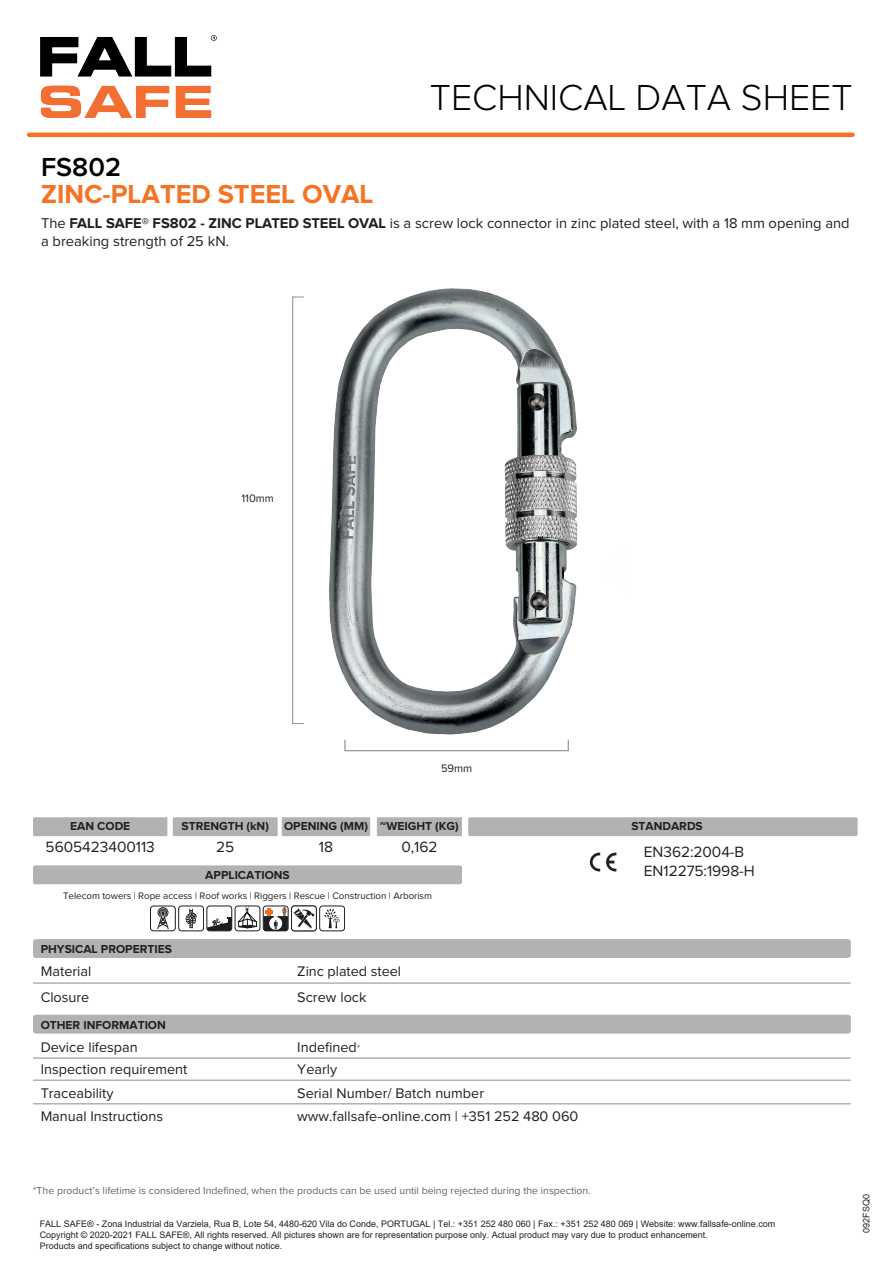
<style>
.page{position:relative;width:893px;height:1263px;background:#fff}
.page>*{position:absolute;margin:0;border:0;box-sizing:border-box;transform-origin:0 0}
.t1{font:300 37.5px "Proxima Nova";color:#000001}
.t2{font:700 27px "Proxima Nova";color:#f47325}
.t3{font:600 27px "Proxima Nova";color:#000001}
.t4{font:15.45px/18.6px "Proxima Nova";letter-spacing:-.005em;color:#231f20}
.t5{font:14.7px/17.7px "Proxima Nova";color:#231f20}
.t6{font:14.4px/26px "Proxima Nova";color:#231f20}
.t7{font:700 12px "Proxima Nova";color:#231f20}
.t8{font:11.25px "Proxima Nova";letter-spacing:-.005em;color:#231f20}
.t9{font:10.5px "Proxima Nova";color:#636366}
.t10{font:9.75px "Proxima Nova";letter-spacing:-.005em;color:#231f20}
.t11{font:9px/10.8px "Arial";color:#231f20}
.s1{font-weight:700}
.s2{font-size:10.5px;color:#636366}
</style>
<div class="page">
<img style="left:329px;top:288px;width:249px;height:464px">
<hr style="left:29px;top:133px;width:823px;height:4px;background:#f47325">
<img style="left:41px;top:35px;width:175px;height:83px">
<div style="left:33px;top:939px;width:818px;height:19px;background:#b1b3b3"></div>
<div style="left:33px;top:1015px;width:818px;height:18px;background:#b1b3b3"></div>
<hr style="left:33px;top:1103px;width:818px;height:1px;background:#b1b3b3">
<hr style="left:33px;top:1057px;width:818px;height:2px;background:#b1b3b3">
<hr style="left:33px;top:1079px;width:818px;height:2px;background:#b1b3b3">
<hr style="left:33px;top:982px;width:818px;height:2px;background:#b1b3b3">
<div style="left:33px;top:817px;width:134px;height:19px;background:#b1b3b3"></div>
<div style="left:377px;top:817px;width:85px;height:19px;background:#b1b3b3"></div>
<div style="left:33px;top:865px;width:429px;height:19px;background:#b1b3b3;border-radius:2px"></div>
<div style="left:468px;top:817px;width:390px;height:19px;background:#b1b3b3;border-radius:2px"></div>
<svg style="left:173px;top:817px;width:197px;height:19px;background:#b3b5b5"></svg>
<svg style="left:590px;top:853px;width:10px;height:18px"></svg>
<svg style="left:606px;top:853px;width:10px;height:18px"></svg>
<div style="left:319px;top:905px;width:26px;height:26px;border:1px solid #1b1f22;border-radius:3px"></div>
<svg style="left:324px;top:908px;width:16px;height:20px"></svg>
<div style="left:291px;top:905px;width:26px;height:26px;border:1px solid #1b1f22;border-radius:3px"></div>
<svg style="left:294px;top:908px;width:20px;height:21px"></svg>
<div style="left:263px;top:905px;width:26px;height:26px;border:1px solid #1b1f22;border-radius:3px"></div>
<div style="left:235px;top:905px;width:25px;height:26px;border:1px solid #1b1f22;border-radius:3px"></div>
<svg style="left:238px;top:906px;width:50px;height:25px"></svg>
<div style="left:206px;top:905px;width:26px;height:26px;border:1px solid #1b1f22;border-radius:3px"></div>
<svg style="left:207px;top:917px;width:25px;height:14px"></svg>
<div style="left:178px;top:905px;width:26px;height:26px;border:1px solid #1b1f22;border-radius:3px"></div>
<svg style="left:185px;top:908px;width:12px;height:20px"></svg>
<div style="left:150px;top:906px;width:26px;height:25px;border:1px solid #1b1f22;border-radius:3px"></div>
<div style="left:158px;top:907px;width:10px;height:11px;border:1px solid #231f20;border-radius:50%"></div>
<svg style="left:156px;top:908px;width:13px;height:22px"></svg>
<div style="left:344px;top:739px;width:225px;height:12px;border:1px solid #97989c"></div>
<svg style="left:292px;top:296px;width:12px;height:429px"></svg>
<h1 class="t1" style="left:430px;top:81px;width:424px">TECHNICAL DATA SHEET</h1>
<h2 class="t3" style="left:41px;top:155px;width:82px">FS802</h2>
<h2 class="t2" style="left:41px;top:182px;width:334px">ZINC-PLATED STEEL OVAL</h2>
<h3 class="t5" style="left:41px;top:215px;width:810px">The <span class="s1">FALL SAFE® FS802 - ZINC PLATED STEEL OVAL</span> is a screw lock connector in zinc plated steel, with a 18 mm opening and a breaking strength of 25 kN.</h3>
<p class="t8" style="left:242px;top:494px;width:34px">110mm</p>
<p class="t8" style="left:441px;top:763px;width:33px">59mm</p>
<h3 class="t7" style="left:70px;top:821px;width:62px">EAN CODE</h3>
<h3 class="t7" style="left:181px;top:821px;width:89px">STRENGTH (kN)</h3>
<h3 class="t7" style="left:284px;top:821px;width:176px">OPENING (MM) ~WEIGHT (KG)</h3>
<h3 class="t7" style="left:631px;top:821px;width:73px">STANDARDS</h3>
<h3 class="t4" style="left:46px;top:839px;width:111px">5605423400113</h3>
<h3 class="t4" style="left:216px;top:839px;width:20px">25</h3>
<h3 class="t4" style="left:401px;top:839px;width:38px">0,162</h3>
<h3 class="t4" style="left:644px;top:843px;width:112px">EN362:2004-B<br>EN12275:1998-H</h3>
<p class="t10" style="left:63px;top:891px;width:370px">Telecom towers | Rope access | Roof works | Riggers | Rescue | Construction | Arborism</p>
<h3 class="t4" style="left:319px;top:839px;width:16px">18</h3>
<h3 class="t7" style="left:205px;top:870px;width:86px">APPLICATIONS</h3>
<h3 class="t7" style="left:41px;top:943px;width:133px">PHYSICAL PROPERTIES</h3>
<h3 class="t6" style="left:41px;top:959px;width:52px">Material<br>Closure</h3>
<h3 class="t6" style="left:297px;top:959px;width:105px">Zinc plated steel<br>Screw lock</h3>
<h3 class="t7" style="left:41px;top:1019px;width:127px">OTHER INFORMATION</h3>
<h3 class="t6" style="left:41px;top:1035px;width:99px">Device lifespan</h3>
<h3 class="t6" style="left:297px;top:1035px;width:65px">Indefined<span class="s2">*</span></h3>
<h3 class="t6" style="left:41px;top:1057px;width:148px">Inspection requirement</h3>
<h3 class="t6" style="left:297px;top:1057px;width:41px">Yearly</h3>
<h3 class="t6" style="left:41px;top:1081px;width:74px">Traceability</h3>
<h3 class="t6" style="left:297px;top:1081px;width:188px">Serial Number/ Batch number</h3>
<h3 class="t6" style="left:41px;top:1104px;width:124px">Manual Instructions</h3>
<h3 class="t6" style="left:297px;top:1104px;width:283px">www.fallsafe-online.com | +351 252 480 060</h3>
<p class="t9" style="left:33px;top:1185px;width:559px">*The product’s lifetime is considered Indefined, when the products can be used until being rejected during the inspection.</p>
<p class="t11" style="left:40px;top:1218px;width:737px">FALL SAFE® - Zona Industrial da Varziela, Rua B, Lote 54, 4480-620 Vila do Conde, PORTUGAL | Tel.: +351 252 480 060 | Fax.: +351 252 480 069 | Website: www.fallsafe-online.com<br>Copyright © 2020-2021 FALL SAFE®, All rights reserved. All pictures shown are for representation purpose only. Actual product may vary due to product enhancement.<br>Products and specifications subject to change without notice.</p>
<p class="t11" style="left:861px;top:1233px;width:40px;rotate:-90deg">092FSQ0</p>
</div>
